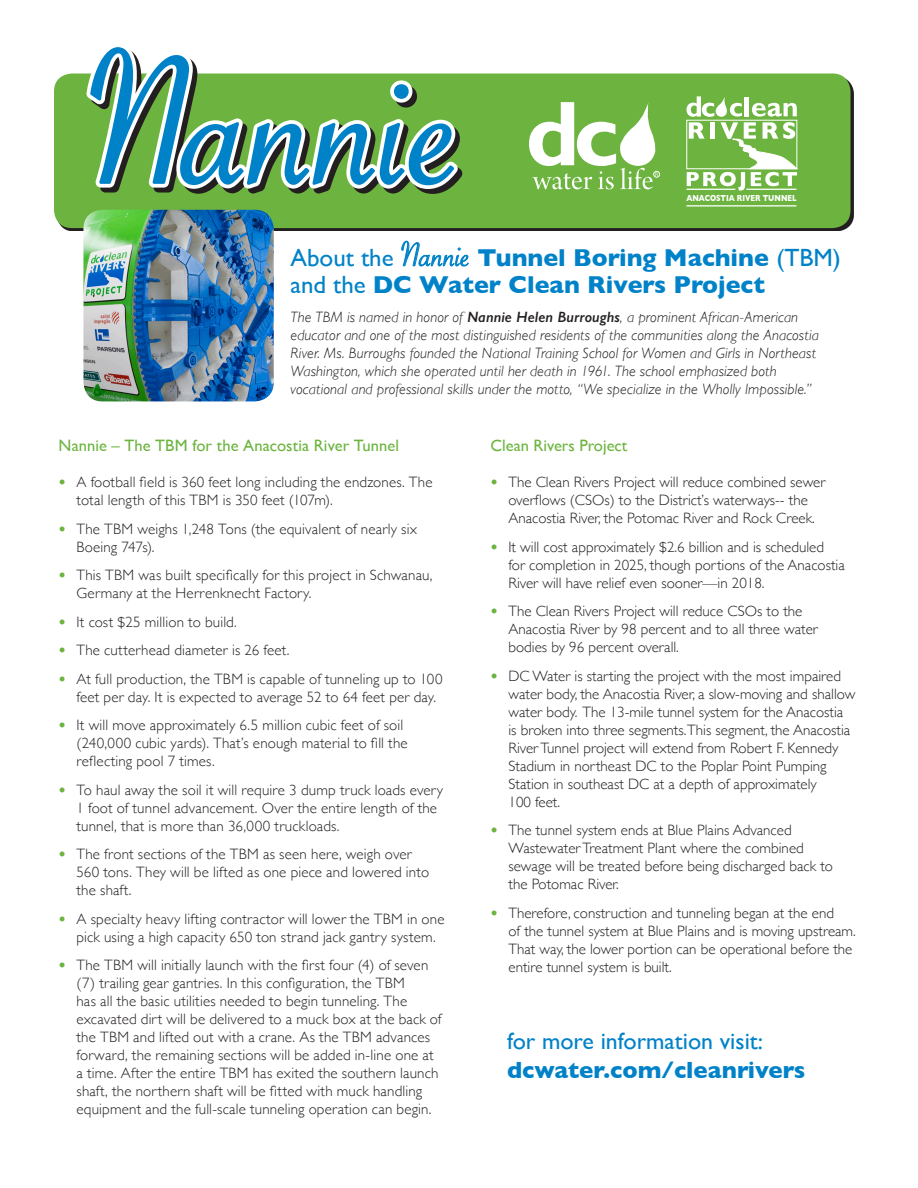
<style>
.page{position:relative;width:918px;height:1188px;background:#fff}
.page>*{position:absolute;margin:0;border:0;box-sizing:border-box;transform-origin:0 0}
.t1{font:700 24.9px/27px "Gill Sans";color:#0082c8}
.t2{font:23.85px "Gill Sans";color:#0082c8}
.t3{font:700 23.85px "Gill Sans";color:#0082c8}
.t4{font:16.5px "Gill Sans";color:#6cb43f}
.t5{font:300 15px/18px "Gill Sans";letter-spacing:.005em;color:#231f20}
.t6{font:italic 300 15px/18px "Gill Sans";letter-spacing:.005em;color:#231f20}
.t7{font:700 9px "Gill Sans";color:#fff;scale:.81 1}
.s1{font-weight:400}
.s2{font-family:"Savoye Let Plain";font-weight:400;font-size:37.35px}
.s3{font-weight:600}
.s4{font-weight:700;color:#6cb43f}
</style>
<div class="page">
<svg style="left:57px;top:76px;width:797px;height:155px;background:#363731"></svg>
<div style="left:54px;top:74px;width:796px;height:154px;background:#6cb43f;border-radius:18px"></div>
<svg style="left:401px;top:241px;width:68px;height:26px"></svg>
<svg style="left:529px;top:102px;width:129px;height:87px"></svg>
<div style="left:653px;top:171px;width:7px;height:6px;border:1px solid #fff;border-radius:50%"></div>
<hr style="left:687px;top:205px;width:109px;height:1px;background:#fff">
<svg style="left:687px;top:96px;width:110px;height:95px"></svg>
<img style="left:83px;top:210px;width:191px;height:191px">
<svg style="left:86px;top:47px;width:377px;height:147px"></svg>
<p class="t7" style="left:686px;top:191px;width:138px">ANACOSTIA RIVER TUNNEL</p>
<p class="t1" style="left:291px;top:243px;width:552px"><span class="s1">About the</span> <span class="s2">Nannie</span> Tunnel Boring Machine <span class="s1">(TBM) and the</span> DC Water Clean Rivers Project</p>
<p class="t6" style="left:291px;top:308px;width:530px">The TBM is named in honor of <span class="s3">Nannie Helen Burroughs</span>, a prominent African-American educator and one of the most distinguished residents of the communities along the Anacostia River. Ms. Burroughs founded the National Training School for Women and Girls in Northeast Washington, which she operated until her death in 1961. The school emphasized both vocational and professional skills under the motto, “We specialize in the Wholly Impossible.”</p>
<p class="t4" style="left:58px;top:436px;width:342px">Nannie – The TBM for the Anacostia River Tunnel</p>
<p class="t4" style="left:490px;top:436px;width:138px">Clean Rivers Project</p>
<p class="t5" style="left:76px;top:472px;width:358px;text-indent:-18px"><span class="s4">•</span> A football field is 360 feet long including the endzones. The total length of this TBM is 350 feet (107m).</p>
<p class="t5" style="left:76px;top:519px;width:342px;text-indent:-18px"><span class="s4">•</span> The TBM weighs 1,248 Tons (the equivalent of nearly six<br>Boeing 747s).</p>
<p class="t5" style="left:76px;top:565px;width:358px;text-indent:-18px"><span class="s4">•</span> This TBM was built specifically for this project in Schwanau,<br>Germany at the Herrenknecht Factory.</p>
<p class="t5" style="left:58px;top:612px;width:180px"><span class="s4">•</span> It cost $25 million to build.</p>
<p class="t5" style="left:58px;top:640px;width:233px"><span class="s4">•</span> The cutterhead diameter is 26 feet.</p>
<p class="t5" style="left:76px;top:669px;width:368px;text-indent:-18px"><span class="s4">•</span> At full production, the TBM is capable of tunneling up to 100 feet per day. It is expected to average 52 to 64 feet per day.</p>
<p class="t5" style="left:76px;top:715px;width:333px;text-indent:-18px"><span class="s4">•</span> It will move approximately 6.5 million cubic feet of soil (240,000 cubic yards). That’s enough material to fill the reflecting pool 7 times.</p>
<p class="t5" style="left:76px;top:780px;width:368px;text-indent:-18px"><span class="s4">•</span> To haul away the soil it will require 3 dump truck loads every<br>1 foot of tunnel advancement. Over the entire length of the tunnel, that is more than 36,000 truckloads.</p>
<p class="t5" style="left:76px;top:844px;width:354px;text-indent:-18px"><span class="s4">•</span> The front sections of the TBM as seen here, weigh over<br>560 tons. They will be lifted as one piece and lowered into the shaft.</p>
<p class="t5" style="left:76px;top:909px;width:370px;text-indent:-18px"><span class="s4">•</span> A specialty heavy lifting contractor will lower the TBM in one pick using a high capacity 650 ton strand jack gantry system.</p>
<p class="t5" style="left:76px;top:955px;width:367px;text-indent:-18px"><span class="s4">•</span> The TBM will initially launch with the first four (4) of seven (7) trailing gear gantries. In this configuration, the TBM<br>has all the basic utilities needed to begin tunneling. The excavated dirt will be delivered to a muck box at the back of the TBM and lifted out with a crane. As the TBM advances forward, the remaining sections will be added in-line one at a time. After the entire TBM has exited the southern launch shaft, the northern shaft will be fitted with muck handling equipment and the full-scale tunneling operation can begin.</p>
<p class="t5" style="left:490px;top:472px;width:336px;text-align:center"><span class="s4">•</span> The Clean Rivers Project will reduce combined sewer overflows (CSOs) to the District’s waterways-- the<br>Anacostia River, the Potomac River and Rock Creek.</p>
<p class="t5" style="left:508px;top:537px;width:338px;text-indent:-18px"><span class="s4">•</span> It will cost approximately $2.6 billion and is scheduled<br>for completion in 2025, though portions of the Anacostia<br>River will have relief even sooner—in 2018.</p>
<p class="t5" style="left:508px;top:601px;width:311px;text-indent:-18px"><span class="s4">•</span> The Clean Rivers Project will reduce CSOs to the<br>Anacostia River by 98 percent and to all three water bodies by 96 percent overall.</p>
<p class="t5" style="left:508px;top:666px;width:348px;text-indent:-18px"><span class="s4">•</span> DC Water is starting the project with the most impaired water body, the Anacostia River, a slow-moving and shallow water body. The 13-mile tunnel system for the Anacostia<br>is broken into three segments.This segment, the Anacostia RiverTunnel project will extend from Robert F. Kennedy Stadium in northeast DC to the Poplar Point Pumping Station in southeast DC at a depth of approximately<br>100 feet.</p>
<p class="t5" style="left:508px;top:820px;width:326px;text-indent:-18px"><span class="s4">•</span> The tunnel system ends at Blue Plains Advanced WastewaterTreatment Plant where the combined sewage will be treated before being discharged back to the Potomac River.</p>
<p class="t5" style="left:508px;top:903px;width:349px;text-indent:-18px"><span class="s4">•</span> Therefore, construction and tunneling began at the end<br>of the tunnel system at Blue Plains and is moving upstream.<br>That way, the lower portion can be operational before the entire tunnel system is built.</p>
<p class="t2" style="left:507px;top:1027px;width:258px">for more information visit:</p>
<p class="t3" style="left:507px;top:1051px;width:300px">dcwater.com/cleanrivers</p>
</div>
